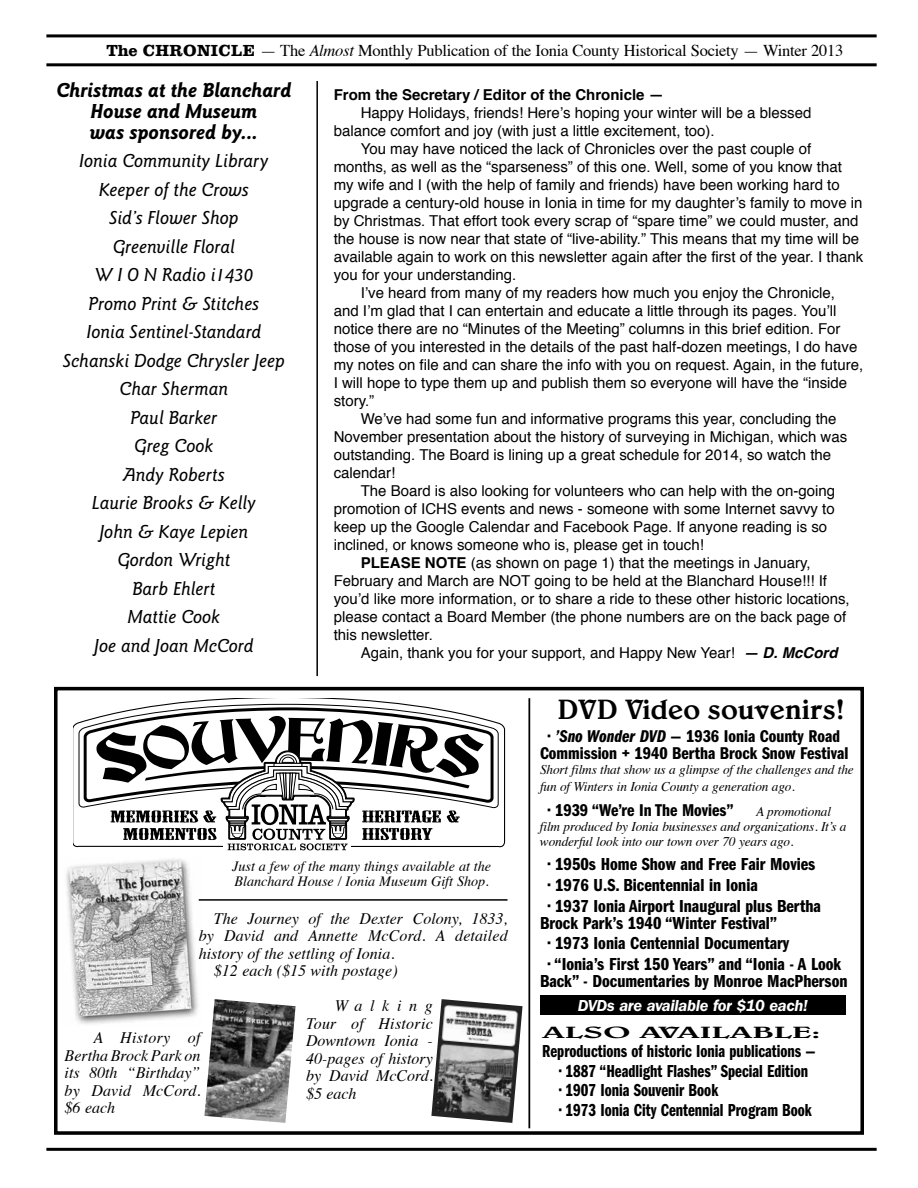
<style>
.page{position:relative;width:918px;height:1188px;background:#fff}
.page>*{position:absolute;margin:0;border:0;box-sizing:border-box;transform-origin:0 0}
.t1{font:500 28.35px "Belwe";color:#000}
.t2{font:italic 700 21px/21px "Goudy Sans";color:#000;text-align:center}
.t3{font:italic 500 19.5px/28.5px "Goudy Sans";color:#000;text-align:center}
.t4{font:18px/16.5px "Franklin Gothic Demi Cmpr";color:#000;scale:1.1 1}
.t5{font:18px "Franklin Gothic Demi Cmpr";color:#000}
.t6{font:17.7px/16.8px "Franklin Gothic Demi Cmpr";color:#000;text-align:center;scale:1.1 1}
.t7{font:16.5px "Times";letter-spacing:-.015em;color:#000}
.t8{font:italic 600 16.5px "Franklin Gothic";letter-spacing:-.02em;color:#fff}
.t9{font:500 16.5px "Belwe";color:#000;scale:2 1}
.t10{font:italic 16.05px/17.5px "Times";color:#000;text-align:justify}
.t11{font:15px/18px "Helvetica";color:#000}
.t12{font:700 15px "Helvetica";color:#000}
.t13{font:italic 14.1px/15.5px "Times";color:#000}
.t14{font:italic 13.2px/15px "Times";letter-spacing:-.01em;color:#000}
.s1{font-family:"Clarendon BT";font-weight:700}
.s2{font-style:italic}
.s3{font-weight:700}
.s4{font-weight:700;font-style:italic}
.s5{font-family:"Franklin Gothic Demi Cmpr Ital"}
</style>
<div class="page">
<hr style="left:46px;top:34px;width:831px;height:3px;background:#000">
<hr style="left:46px;top:1148px;width:831px;height:3px;background:#000">
<hr style="left:46px;top:63px;width:831px;height:3px;background:#000">
<div style="left:54px;top:687px;width:810px;height:448px;border:4px solid #000"></div>
<img style="left:204px;top:999px;width:92px;height:124px">
<img style="left:431px;top:999px;width:92px;height:124px">
<svg style="left:74px;top:698px;width:431px;height:150px"></svg>
<svg style="left:227px;top:850px;width:119px;height:1px"></svg>
<svg style="left:79px;top:704px;width:419px;height:146px"></svg>
<hr style="left:528px;top:698px;width:2px;height:430px;background:#000">
<div style="left:540px;top:995px;width:306px;height:20px;background:#000"></div>
<img style="left:66px;top:859px;width:133px;height:165px">
<hr style="left:199px;top:899px;width:309px;height:2px;background:#000">
<hr style="left:316px;top:81px;width:2px;height:595px;background:#000">
<p class="t7" style="left:107px;top:35px;width:738px"><span class="s1">The CHRONICLE</span> — The <span class="s2">Almost</span> Monthly Publication of the Ionia County Historical Society — Winter 2013</p>
<h2 class="t2" style="left:56px;top:79px;width:236px">Christmas at the Blanchard<br>House and Museum<br>was sponsored by...</h2>
<p class="t3" style="left:63px;top:147px;width:223px">Ionia Community Library<br>Keeper of the Crows<br>Sid’s Flower Shop<br>Greenville Floral<br>W I O N Radio i1430<br>Promo Print &amp; Stitches<br>Ionia Sentinel-Standard<br>Schanski Dodge Chrysler Jeep<br>Char Sherman<br>Paul Barker<br>Greg Cook<br>Andy Roberts<br>Laurie Brooks &amp; Kelly<br>John &amp; Kaye Lepien<br>Gordon Wright<br>Barb Ehlert<br>Mattie Cook<br>Joe and Joan McCord</p>
<p class="t12" style="left:334px;top:82px;width:332px">From the Secretary / Editor of the Chronicle —</p>
<p class="t11" style="left:334px;top:104px;width:479px;text-indent:27px">Happy Holidays, friends! Here’s hoping your winter will be a blessed balance comfort and joy (with just a little excitement, too).</p>
<p class="t11" style="left:361px;top:140px;width:452px">You may have noticed the lack of Chronicles over the past couple of</p>
<p class="t11" style="left:334px;top:158px;width:510px">months, as well as the “sparseness” of this one. Well, some of you know that</p>
<p class="t11" style="left:334px;top:176px;width:508px">my wife and I (with the help of family and friends) have been working hard to</p>
<p class="t11" style="left:334px;top:194px;width:530px">upgrade a century-old house in Ionia in time for my daughter’s family to move in</p>
<p class="t11" style="left:334px;top:212px;width:526px">by Christmas. That effort took every scrap of “spare time” we could muster, and</p>
<p class="t11" style="left:334px;top:230px;width:527px">the house is now near that state of “live-ability.” This means that my time will be</p>
<p class="t11" style="left:334px;top:248px;width:531px">available again to work on this newsletter again after the first of the year. I thank</p>
<p class="t11" style="left:334px;top:266px;width:184px">you for your understanding.</p>
<p class="t11" style="left:361px;top:284px;width:476px">I’ve heard from many of my readers how much you enjoy the Chronicle,</p>
<p class="t11" style="left:334px;top:302px;width:504px">and I’m glad that I can entertain and educate a little through its pages. You’ll</p>
<p class="t11" style="left:334px;top:320px;width:508px">notice there are no “Minutes of the Meeting” columns in this brief edition. For</p>
<p class="t11" style="left:334px;top:338px;width:525px">those of you interested in the details of the past half-dozen meetings, I do have</p>
<p class="t11" style="left:334px;top:356px;width:531px">my notes on file and can share the info with you on request. Again, in the future,</p>
<p class="t11" style="left:334px;top:374px;width:515px">I will hope to type them up and publish them so everyone will have the “inside</p>
<p class="t11" style="left:334px;top:392px;width:42px">story.”</p>
<p class="t11" style="left:361px;top:410px;width:477px">We’ve had some fun and informative programs this year, concluding the</p>
<p class="t11" style="left:334px;top:428px;width:515px">November presentation about the history of surveying in Michigan, which was</p>
<p class="t11" style="left:334px;top:446px;width:499px">outstanding. The Board is lining up a great schedule for 2014, so watch the</p>
<p class="t11" style="left:334px;top:464px;width:63px">calendar!</p>
<p class="t11" style="left:361px;top:482px;width:476px">The Board is also looking for volunteers who can help with the on-going</p>
<p class="t11" style="left:334px;top:500px;width:503px">promotion of ICHS events and news - someone with some Internet savvy to</p>
<p class="t11" style="left:334px;top:518px;width:495px">keep up the Google Calendar and Facebook Page. If anyone reading is so</p>
<p class="t11" style="left:334px;top:536px;width:372px">inclined, or knows someone who is, please get in touch!</p>
<p class="t11" style="left:361px;top:554px;width:451px"><span class="s3">PLEASE NOTE</span> (as shown on page 1) that the meetings in January,</p>
<p class="t11" style="left:334px;top:572px;width:495px">February and March are NOT going to be held at the Blanchard House!!! If</p>
<p class="t11" style="left:334px;top:590px;width:518px">you’d like more information, or to share a ride to these other historic locations,</p>
<p class="t11" style="left:334px;top:608px;width:514px">please contact a Board Member (the phone numbers are on the back page of</p>
<p class="t11" style="left:334px;top:626px;width:101px">this newsletter.</p>
<p class="t11" style="left:361px;top:644px;width:478px">Again, thank you for your support, and Happy New Year! <span class="s4">— D. McCord</span></p>
<p class="t13" style="left:232px;top:858px;width:261px">Just a few of the many things available at the<br>Blanchard House / Ionia Museum Gift Shop.</p>
<p class="t10" style="left:214px;top:909px;width:295px">The Journey of the Dexter Colony, 1833,</p>
<p class="t10" style="left:199px;top:926px;width:310px">by David and Annette McCord. A detailed</p>
<p class="t10" style="left:199px;top:944px;width:197px">history of the settling of Ionia.</p>
<p class="t10" style="left:214px;top:961px;width:185px">$12 each ($15 with postage)</p>
<p class="t10" style="left:65px;top:1028px;width:137px;text-indent:29px">A History of Bertha Brock Park on its 80th “Birthday” by David McCord. $6 each</p>
<p class="t10" style="left:306px;top:996px;width:128px;text-indent:29px">Walking Tour of Historic Downtown Ionia - 40-pages of history by David McCord. $5 each</p>
<h1 class="t1" style="left:558px;top:693px;width:289px">DVD Video souvenirs!</h1>
<p class="t6" style="left:540px;top:729px;width:282px">• <span class="s5">’Sno Wonder DVD</span> — 1936 Ionia County Road<br>Commission + 1940 Bertha Brock Snow Festival</p>
<p class="t14" style="left:540px;top:761px;width:315px;line-height:16.8px">Short films that show us a glimpse of the challenges and the fun of Winters in Ionia County a generation ago.</p>
<p class="t6" style="left:548px;top:802px;width:170px">• 1939 “We’re In The Movies”</p>
<p class="t14" style="left:540px;top:803px;width:308px;text-indent:216px">A promotional film produced by Ionia businesses and organizations. It’s a wonderful look into our town over 70 years ago.</p>
<p class="t4" style="left:548px;top:857px;width:245px">• 1950s Home Show and Free Fair Movies</p>
<p class="t4" style="left:548px;top:877px;width:192px">• 1976 U.S. Bicentennial in Ionia</p>
<p class="t4" style="left:540px;top:898px;width:257px;text-indent:8px">• 1937 Ionia Airport Inaugural plus Bertha<br>Brock Park’s 1940 “Winter Festival”</p>
<p class="t4" style="left:548px;top:935px;width:221px">• 1973 Ionia Centennial Documentary</p>
<p class="t4" style="left:540px;top:956px;width:281px;text-align:center">• “Ionia’s First 150 Years” and “Ionia - A Look<br>Back” - Documentaries by Monroe MacPherson</p>
<p class="t8" style="left:578px;top:996px;width:232px">DVDs are available for $10 each!</p>
<p class="t9" style="left:542px;top:1022px;width:140px">ALSO AVAILABLE:</p>
<p class="t5" style="left:542px;top:1041px;width:275px">Reproductions of historic Ionia publications —</p>
<p class="t5" style="left:559px;top:1061px;width:251px">• 1887 “Headlight Flashes” Special Edition</p>
<p class="t5" style="left:559px;top:1080px;width:161px">• 1907 Ionia Souvenir Book</p>
<p class="t5" style="left:559px;top:1100px;width:255px">• 1973 Ionia City Centennial Program Book</p>
</div>
